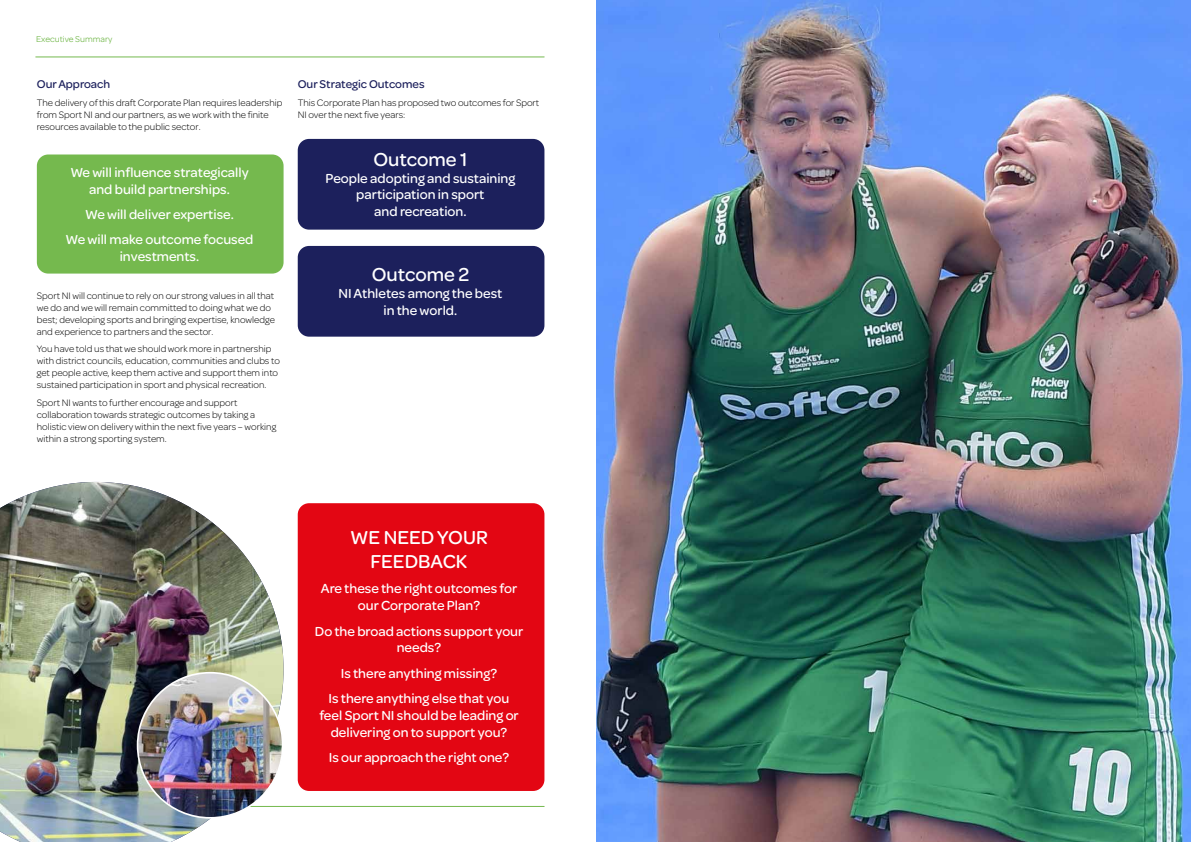
<style>
.page{position:relative;width:1191px;height:842px;background:#fff}
.page>*{position:absolute;margin:0;border:0;box-sizing:border-box;transform-origin:0 0}
.t1{font:500 20px/24px "Omnes";color:#fff;text-align:center}
.t2{font:500 14px/16.8px "Omnes";color:#fff;text-align:center}
.t3{font:500 12px "Omnes";color:#1c205c}
.t4{font:300 10px/12px "Omnes";color:#000}
.t5{font:9px "Omnes";color:#75b94e}
</style>
<div class="page">
<hr style="left:62px;top:806px;width:482px;height:1px;background:#75b94e">
<hr style="left:36px;top:57px;width:508px;height:1px;background:#75b94e">
<div style="left:298px;top:246px;width:246px;height:91px;background:#1c205c;border-radius:11px"></div>
<div style="left:298px;top:139px;width:246px;height:91px;background:#1c205c;border-radius:11px"></div>
<div style="left:298px;top:503px;width:246px;height:288px;background:#e30613;border-radius:11px"></div>
<div style="left:37px;top:154px;width:246px;height:120px;background:#75b94e;border-radius:11px"></div>
<img style="left:596px;top:0;width:595px;height:842px">
<img style="left:0;top:482px;width:283px;height:360px">
<img style="left:138px;top:673px;width:145px;height:145px;border-radius:73px">
<p class="t5" style="left:36px;top:34px;width:78px">Executive Summary</p>
<p class="t3" style="left:37px;top:76px;width:75px">Our Approach</p>
<p class="t4" style="left:37px;top:96px;width:247px">The delivery of this draft Corporate Plan requires leadership from Sport NI and our partners, as we work with the finite resources available to the public sector.</p>
<h2 class="t2" style="left:70px;top:163px;width:180px">We will influence strategically and build partnerships.</h2>
<h2 class="t2" style="left:65px;top:201px;width:189px;line-height:25.3px">We will deliver expertise.<br>We will make outcome focused</h2>
<h2 class="t2" style="left:120px;top:247px;width:81px">investments.</h2>
<p class="t4" style="left:37px;top:289px;width:239px">Sport NI will continue to rely on our strong values in all that we do and we will remain committed to doing what we do best; developing sports and bringing expertise, knowledge and experience to partners and the sector.</p>
<p class="t4" style="left:37px;top:342px;width:244px">You have told us that we should work more in partnership with district councils, education, communities and clubs to get people active, keep them active and support them into sustained participation in sport and physical recreation.</p>
<p class="t4" style="left:37px;top:396px;width:241px">Sport NI wants to further encourage and support collaboration towards strategic outcomes by taking a holistic view on delivery within the next five years – working within a strong sporting system.</p>
<p class="t3" style="left:298px;top:76px;width:128px">Our Strategic Outcomes</p>
<p class="t4" style="left:298px;top:96px;width:243px">This Corporate Plan has proposed two outcomes for Sport<br>NI over the next five years:</p>
<h1 class="t1" style="left:373px;top:146px;width:96px">Outcome 1</h1>
<h2 class="t2" style="left:325px;top:169px;width:191px">People adopting and sustaining participation in sport<br>and recreation.</h2>
<h1 class="t1" style="left:372px;top:261px;width:99px">Outcome 2</h1>
<h2 class="t2" style="left:338px;top:284px;width:165px">NI Athletes among the best in the world.</h2>
<h1 class="t1" style="left:350px;top:524px;width:139px">WE NEED YOUR<br>FEEDBACK</h1>
<h2 class="t2" style="left:321px;top:579px;width:198px">Are these the right outcomes for our Corporate Plan?</h2>
<h2 class="t2" style="left:315px;top:622px;width:210px">Do the broad actions support your needs?</h2>
<h2 class="t2" style="left:328px;top:659px;width:182px;line-height:25.3px">Is there anything missing?<br>Is there anything else that you</h2>
<h2 class="t2" style="left:319px;top:706px;width:201px">feel Sport NI should be leading or delivering on to support you?</h2>
<h2 class="t2" style="left:329px;top:748px;width:182px">Is our approach the right one?</h2>
</div>
